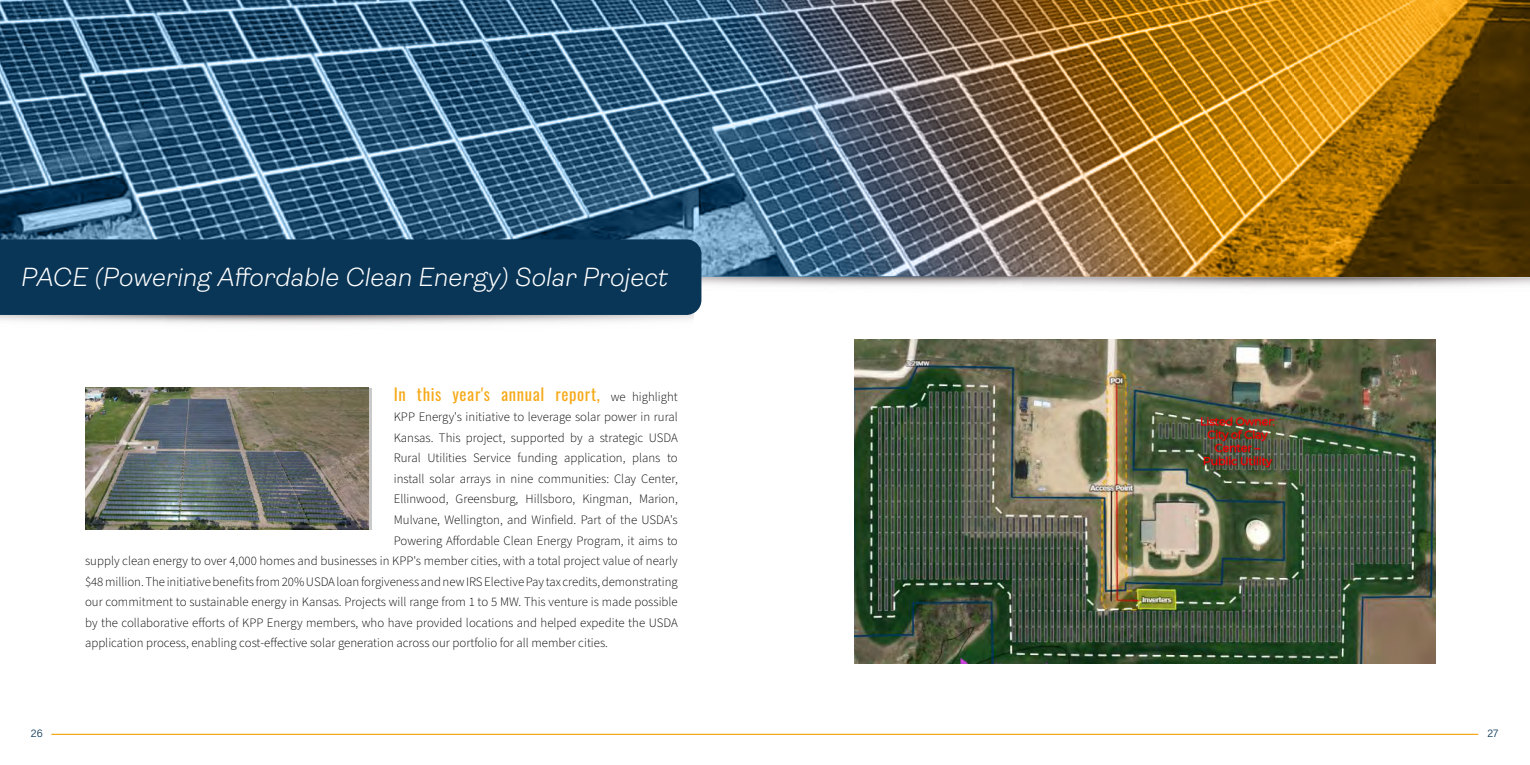
<style>
.page{position:relative;width:1530px;height:765px;background:#fff}
.page>*{position:absolute;margin:0;border:0;box-sizing:border-box;transform-origin:0 0}
.t1{font:italic 300 26.25px "Ambit";letter-spacing:.005em;color:#fff}
.body_text{font:16.75px "Oswald";letter-spacing:.04em;color:#f6aa1b}
.body_text-2{font:300 12.88px "Source Sans Pro";color:#000}
.t2{font:300 10.62px "Acumin Pro";color:#093556}
.s1{font-family:"Source Sans Pro";font-weight:300;font-size:12.88px;color:#000}
</style>
<div class="page">
<hr style="left:51px;top:734px;width:1427px;height:1px;background:#f6aa1b">
<img style="left:701px;top:276px;width:566px;height:27px">
<img style="left:0;top:0;width:1530px;height:276px">
<img style="left:1023px;top:277px;width:507px;height:26px">
<img style="left:86px;top:388px;width:283px;height:141px">
<img style="left:855px;top:339px;width:580px;height:325px">
<div style="left:0;top:239px;width:701px;height:76px;background:#093556"></div>
<p class="t1" style="left:21px;top:262px;width:648px">PACE (Powering Affordable Clean Energy) Solar Project</p>
<p class="body_text" style="left:394px;top:379px;width:285px">In this year's annual report, <span class="s1">we highlight</span></p>
<p class="body_text-2" style="left:394px;top:408px;width:285px">KPP Energy's initiative to leverage solar power in rural</p>
<p class="body_text-2" style="left:394px;top:429px;width:285px">Kansas. This project, supported by a strategic USDA</p>
<p class="body_text-2" style="left:394px;top:449px;width:285px">Rural Utilities Service funding application, plans to</p>
<p class="body_text-2" style="left:394px;top:470px;width:285px">install solar arrays in nine communities: Clay Center,</p>
<p class="body_text-2" style="left:394px;top:491px;width:285px">Ellinwood, Greensburg, Hillsboro, Kingman, Marion,</p>
<p class="body_text-2" style="left:394px;top:511px;width:285px">Mulvane, Wellington, and Winfield. Part of the USDA's</p>
<p class="body_text-2" style="left:394px;top:532px;width:285px">Powering Affordable Clean Energy Program, it aims to</p>
<p class="body_text-2" style="left:85px;top:552px;width:594px">supply clean energy to over 4,000 homes and businesses in KPP's member cities, with a total project value of nearly</p>
<p class="body_text-2" style="left:85px;top:573px;width:594px">$48 million. The initiative benefits from 20% USDA loan forgiveness and new IRS Elective Pay tax credits, demonstrating</p>
<p class="body_text-2" style="left:85px;top:593px;width:594px">our commitment to sustainable energy in Kansas. Projects will range from 1 to 5 MW. This venture is made possible</p>
<p class="body_text-2" style="left:85px;top:614px;width:594px">by the collaborative efforts of KPP Energy members, who have provided locations and helped expedite the USDA</p>
<p class="body_text-2" style="left:85px;top:635px;width:525px">application process, enabling cost-effective solar generation across our portfolio for all member cities.</p>
<p class="t2" style="left:31px;top:726px;width:13px">26</p>
<p class="t2" style="left:1487px;top:726px;width:13px">27</p>
</div>
